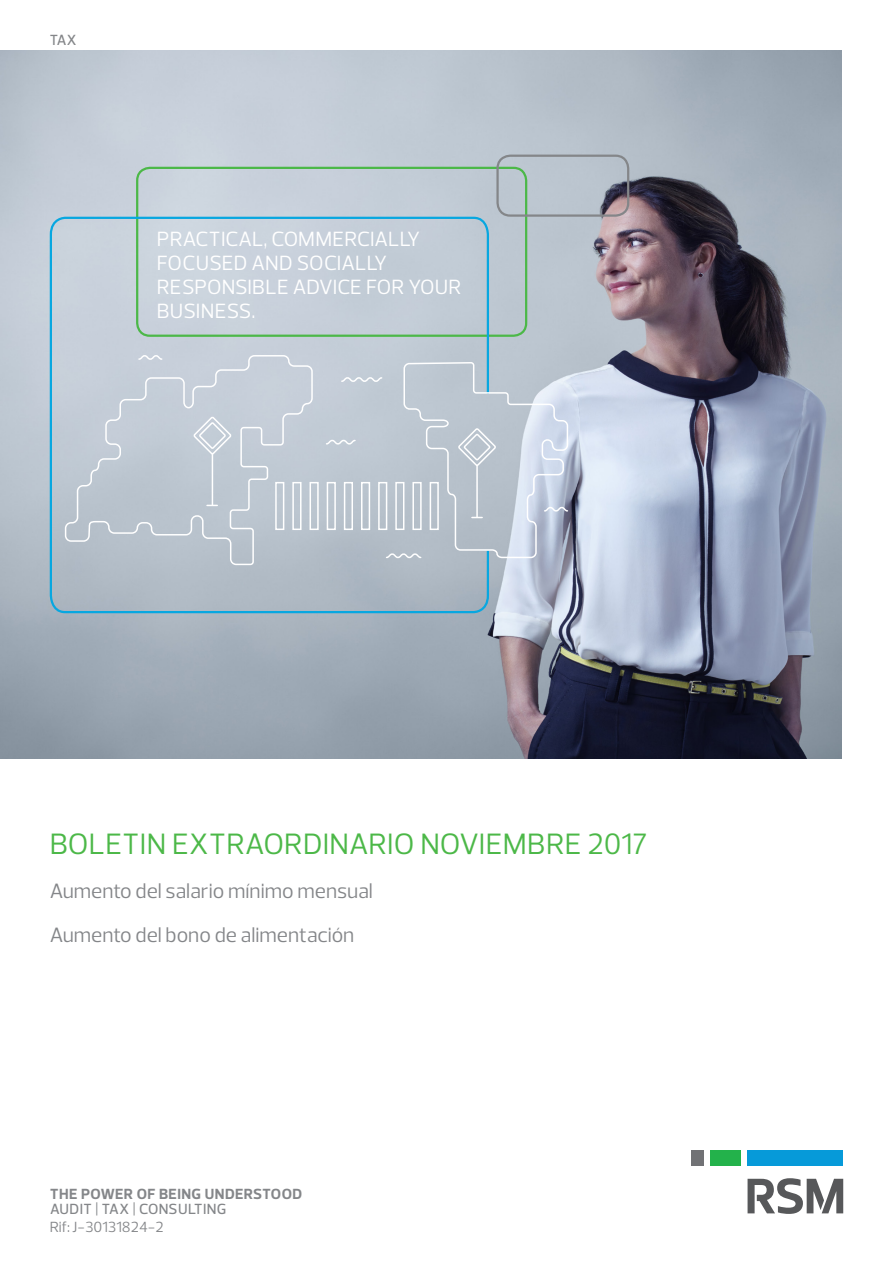
<style>
.page{position:relative;width:893px;height:1263px;background:#fff}
.page>*{position:absolute;margin:0;border:0;box-sizing:border-box;transform-origin:0 0}
.Cover_heading{font:30px "Prelo";letter-spacing:.015em;color:#4cb848}
.Issues_based_thought{font:21px/24px "Prelo";color:#fff}
.Cover_description{font:21px "Prelo";color:#848689}
.Power_of_being_under{font:700 15px "Prelo";letter-spacing:.03em;color:#848689}
.Power_of_being_under-2{font:500 15px "Prelo";letter-spacing:.02em;color:#848689}
.Power_of_being_under-3{font:15px "Prelo";color:#848689}
.Division_tagline{font:500 15px "Prelo";color:#848689}
</style>
<div class="page">
<img style="left:0;top:51px;width:841px;height:707px">
<div style="left:747px;top:1150px;width:96px;height:16px;background:#069ad9"></div>
<div style="left:691px;top:1150px;width:12px;height:16px;background:#717275"></div>
<div style="left:710px;top:1150px;width:31px;height:16px;background:#23b24b"></div>
<svg style="left:747px;top:1178px;width:96px;height:36px"></svg>
<div style="left:136px;top:167px;width:391px;height:170px;border:2px solid #4cb848;border-radius:13px"></div>
<div style="left:496px;top:155px;width:133px;height:62px;border:2px solid #848689;border-radius:13px"></div>
<svg style="left:49px;top:216px;width:441px;height:398px"></svg>
<svg style="left:64px;top:354px;width:505px;height:212px"></svg>
<svg style="left:137px;top:354px;width:432px;height:205px"></svg>
<p class="Division_tagline" style="left:50px;top:31px;width:28px">TAX</p>
<p class="Issues_based_thought" style="left:157px;top:227px;width:306px">PRACTICAL, COMMERCIALLY<br>FOCUSED AND SOCIALLY<br>RESPONSIBLE ADVICE FOR YOUR<br>BUSINESS.</p>
<p class="Cover_heading" style="left:50px;top:826px;width:599px">BOLETIN EXTRAORDINARIO NOVIEMBRE 2017</p>
<p class="Cover_description" style="left:50px;top:878px;width:325px">Aumento del salario mínimo mensual</p>
<p class="Cover_description" style="left:50px;top:922px;width:306px">Aumento del bono de alimentación</p>
<p class="Power_of_being_under" style="left:50px;top:1185px;width:253px">THE POWER OF BEING UNDERSTOOD</p>
<p class="Power_of_being_under-2" style="left:50px;top:1200px;width:178px">AUDIT | TAX | CONSULTING</p>
<p class="Power_of_being_under-3" style="left:50px;top:1218px;width:115px">Rif: J-30131824-2</p>
</div>
